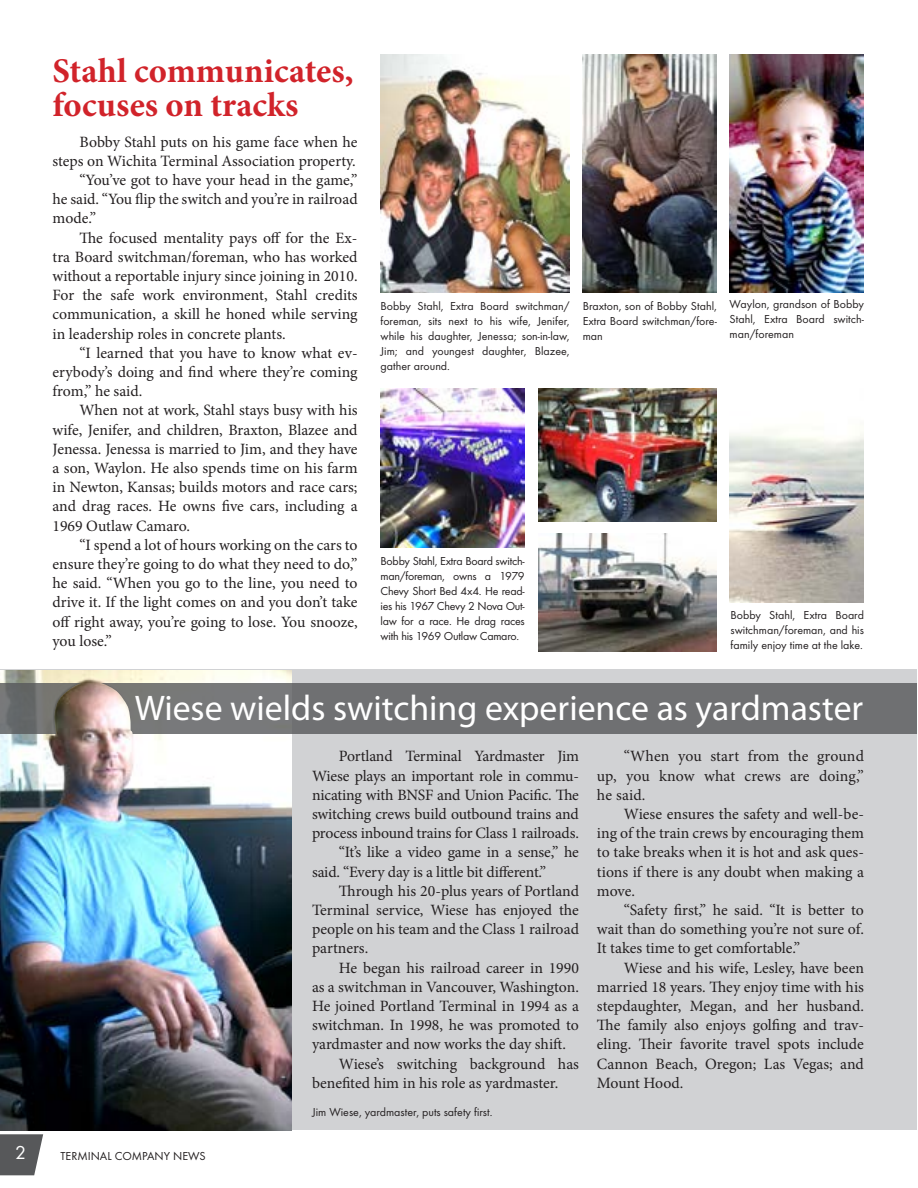
<style>
.page{position:relative;width:918px;height:1188px;background:#fff}
.page>*{position:absolute;margin:0;border:0;box-sizing:border-box;transform-origin:0 0}
.t1{font:35.7px "Myriad Pro";color:#fff}
.t2{font:700 34.65px/34.5px "Minion Pro";color:#d1232a}
.t3{font:19.5px "Function";color:#fff}
.t4{font:15.75px/19.2px "Minion Pro";letter-spacing:-.005em;color:#231f20;text-align:justify}
.t5{font:12px/15px "Function";color:#231f20;text-align:justify}
</style>
<div class="page">
<svg style="left:0;top:1134px;width:43px;height:41px;background:#68696b"></svg>
<div style="left:1px;top:669px;width:916px;height:460px;background:#d1d2d4"></div>
<img style="left:0;top:670px;width:292px;height:460px">
<div style="left:0;top:684px;width:917px;height:50px;background:#6f7072"></div>
<img style="left:49px;top:681px;width:84px;height:74px">
<img style="left:381px;top:54px;width:189px;height:238px">
<img style="left:583px;top:54px;width:134px;height:238px">
<img style="left:730px;top:54px;width:134px;height:238px">
<img style="left:381px;top:388px;width:144px;height:160px">
<img style="left:730px;top:429px;width:134px;height:173px">
<img style="left:539px;top:388px;width:178px;height:133px">
<img style="left:539px;top:533px;width:178px;height:119px">
<h2 class="t2" style="left:52px;top:53px;width:302px">Stahl communicates, focuses on tracks</h2>
<p class="t4" style="left:79px;top:132px;width:280px">Bobby Stahl puts on his game face when he</p>
<p class="t4" style="left:52px;top:151px;width:305px">steps on Wichita Terminal Association property.</p>
<p class="t4" style="left:79px;top:171px;width:280px">“You’ve got to have your head in the game,”</p>
<p class="t4" style="left:52px;top:190px;width:307px">he said. “You flip the switch and you’re in railroad</p>
<p class="t4" style="left:52px;top:209px;width:45px">mode.”</p>
<p class="t4" style="left:79px;top:228px;width:280px">The focused mentality pays off for the Ex-</p>
<p class="t4" style="left:52px;top:247px;width:307px">tra Board switchman/foreman, who has worked</p>
<p class="t4" style="left:52px;top:267px;width:307px">without a reportable injury since joining in 2010.</p>
<p class="t4" style="left:52px;top:286px;width:307px">For the safe work environment, Stahl credits</p>
<p class="t4" style="left:52px;top:305px;width:307px">communication, a skill he honed while serving</p>
<p class="t4" style="left:52px;top:324px;width:235px">in leadership roles in concrete plants.</p>
<p class="t4" style="left:79px;top:343px;width:280px">“I learned that you have to know what ev-</p>
<p class="t4" style="left:52px;top:363px;width:307px">erybody’s doing and find where they’re coming</p>
<p class="t4" style="left:52px;top:382px;width:91px">from,” he said.</p>
<p class="t4" style="left:79px;top:401px;width:280px">When not at work, Stahl stays busy with his</p>
<p class="t4" style="left:52px;top:420px;width:307px">wife, Jenifer, and children, Braxton, Blazee and</p>
<p class="t4" style="left:52px;top:439px;width:307px">Jenessa. Jenessa is married to Jim, and they have</p>
<p class="t4" style="left:52px;top:459px;width:307px">a son, Waylon. He also spends time on his farm</p>
<p class="t4" style="left:52px;top:478px;width:307px">in Newton, Kansas; builds motors and race cars;</p>
<p class="t4" style="left:52px;top:497px;width:307px">and drag races. He owns five cars, including a</p>
<p class="t4" style="left:52px;top:516px;width:139px">1969 Outlaw Camaro.</p>
<p class="t4" style="left:79px;top:535px;width:280px">“I spend a lot of hours working on the cars to</p>
<p class="t4" style="left:52px;top:554px;width:307px">ensure they’re going to do what they need to do,”</p>
<p class="t4" style="left:52px;top:574px;width:307px">he said. “When you go to the line, you need to</p>
<p class="t4" style="left:52px;top:593px;width:307px">drive it. If the light comes on and you don’t take</p>
<p class="t4" style="left:52px;top:612px;width:307px">off right away, you’re going to lose. You snooze,</p>
<p class="t4" style="left:52px;top:631px;width:61px">you lose.”</p>
<p class="t5" style="left:381px;top:299px;width:191px">Bobby Stahl, Extra Board switchman/ foreman, sits next to his wife, Jenifer, while his daughter, Jenessa; son-in-law, Jim; and youngest daughter, Blazee, gather around.</p>
<p class="t5" style="left:583px;top:299px;width:136px">Braxton, son of Bobby Stahl, Extra Board switchman/fore&shy;man</p>
<p class="t5" style="left:730px;top:296px;width:136px">Waylon, grandson of Bobby Stahl, Extra Board switch&shy;man/foreman</p>
<p class="t5" style="left:381px;top:554px;width:146px">Bobby Stahl, Extra Board switch&shy;man/foreman, owns a 1979<br>Chevy Short Bed 4x4. He read&shy;ies his 1967 Chevy 2 Nova Out&shy;law for a race. He drag races with his 1969 Outlaw Camaro.</p>
<p class="t5" style="left:730px;top:608px;width:135px">Bobby Stahl, Extra Board switchman/foreman, and his family enjoy time at the lake.</p>
<h1 class="t1" style="left:135px;top:686px;width:730px">Wiese wields switching experience as yardmaster</h1>
<p class="t3" style="left:15px;top:1142px;width:13px">2</p>
<p class="t5" style="left:60px;top:1149px;width:147px">TERMINAL COMPANY NEWS</p>
<p class="t4" style="left:339px;top:747px;width:241px">Portland Terminal Yardmaster Jim</p>
<p class="t4" style="left:312px;top:766px;width:269px">Wiese plays an important role in commu-</p>
<p class="t4" style="left:312px;top:785px;width:269px">nicating with BNSF and Union Pacific. The</p>
<p class="t4" style="left:312px;top:804px;width:268px">switching crews build outbound trains and</p>
<p class="t4" style="left:312px;top:824px;width:268px">process inbound trains for Class 1 railroads.</p>
<p class="t4" style="left:339px;top:843px;width:242px">“It’s like a video game in a sense,” he</p>
<p class="t4" style="left:312px;top:862px;width:236px">said. “Every day is a little bit different.”</p>
<p class="t4" style="left:339px;top:881px;width:242px">Through his 20-plus years of Portland</p>
<p class="t4" style="left:312px;top:900px;width:268px">Terminal service, Wiese has enjoyed the</p>
<p class="t4" style="left:312px;top:920px;width:268px">people on his team and the Class 1 railroad</p>
<p class="t4" style="left:312px;top:939px;width:58px">partners.</p>
<p class="t4" style="left:339px;top:958px;width:242px">He began his railroad career in 1990</p>
<p class="t4" style="left:312px;top:977px;width:268px">as a switchman in Vancouver, Washington.</p>
<p class="t4" style="left:312px;top:996px;width:269px">He joined Portland Terminal in 1994 as a</p>
<p class="t4" style="left:312px;top:1016px;width:269px">switchman. In 1998, he was promoted to</p>
<p class="t4" style="left:312px;top:1035px;width:255px">yardmaster and now works the day shift.</p>
<p class="t4" style="left:339px;top:1054px;width:242px">Wiese’s switching background has</p>
<p class="t4" style="left:312px;top:1073px;width:248px">benefited him in his role as yardmaster.</p>
<p class="t5" style="left:312px;top:1105px;width:182px">Jim Wiese, yardmaster, puts safety first.</p>
<p class="t4" style="left:597px;top:747px;width:269px;text-indent:27px">“When you start from the ground up, you know what crews are doing,” he said.</p>
<p class="t4" style="left:597px;top:804px;width:269px;text-indent:27px">Wiese ensures the safety and well-be&shy;ing of the train crews by encouraging them to take breaks when it is hot and ask ques&shy;tions if there is any doubt when making a move.</p>
<p class="t4" style="left:597px;top:900px;width:268px;text-indent:27px">“Safety first,” he said. “It is better to wait than do something you’re not sure of.<br>It takes time to get comfortable.”</p>
<p class="t4" style="left:597px;top:958px;width:269px;text-indent:27px">Wiese and his wife, Lesley, have been married 18 years. They enjoy time with his stepdaughter, Megan, and her husband.<br>The family also enjoys golfing and trav&shy;eling. Their favorite travel spots include Cannon Beach, Oregon; Las Vegas; and Mount Hood.</p>
</div>
